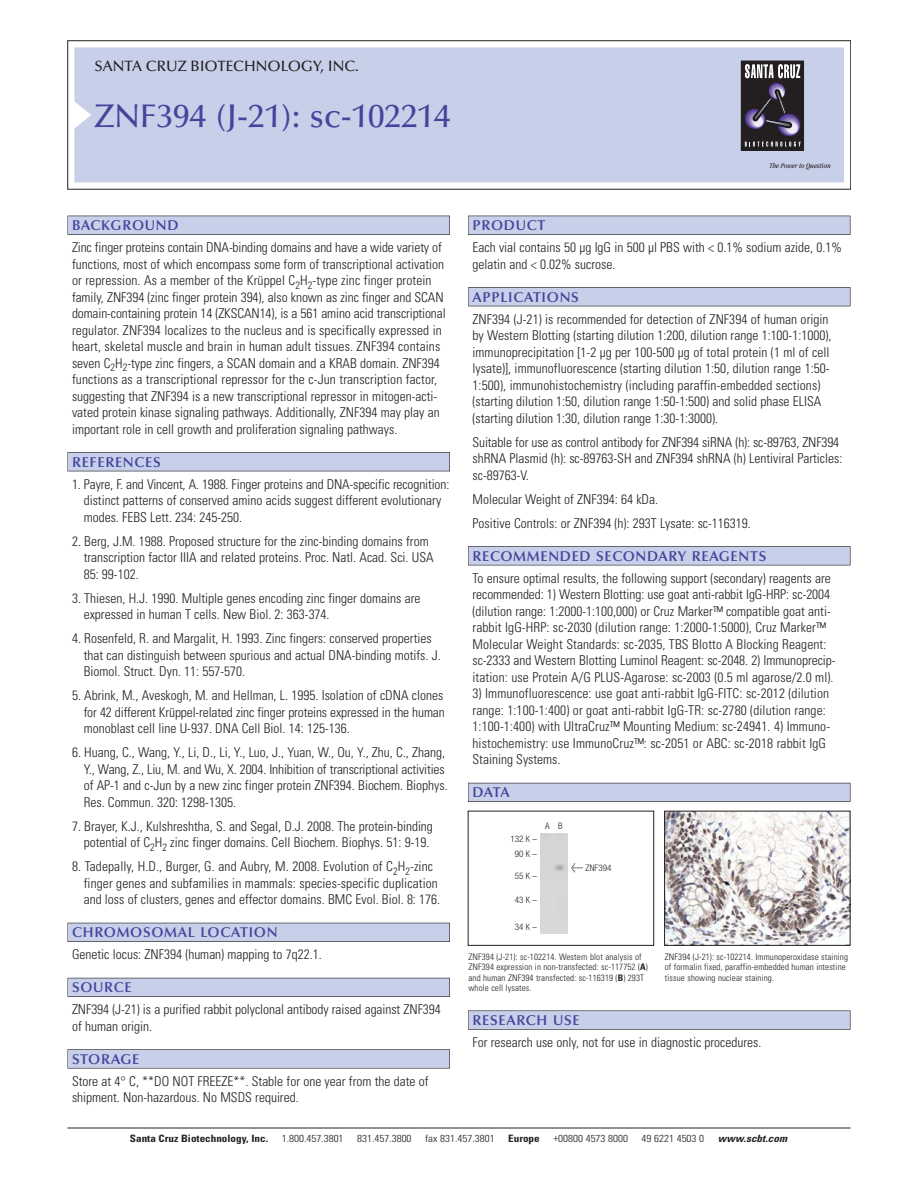
<style>
.page{position:relative;width:918px;height:1188px;background:#fff}
.page>*{position:absolute;margin:0;border:0;box-sizing:border-box;transform-origin:0 0}
.t1{font:500 33px "Optima";color:#41459c}
.t2{font:500 15px "Optima";color:#231f20}
.t3{font:600 14.25px "Optima";letter-spacing:.05em;color:#41459c}
.t4{font:300 condensed 13.5px/16.5px "Univers";color:#231f20}
.t5{font:300 condensed 10.2px "Univers";color:#231f20;scale:1.1 1}
.t6{font:700 condensed 10.2px "Univers";color:#231f20;scale:1.1 1}
.t7{font:italic 700 condensed 10.2px "Univers";color:#231f20;scale:1.1 1}
.t8{font:300 condensed 9px/10.5px "Univers";letter-spacing:.015em;color:#231f20}
.t9{font:300 condensed 9px/15px "Helvetica Neue";color:#231f20;text-align:center}
.t10{font:italic condensed 7.5px "Garamond";color:#231f20}
.s1{font-family:"Meta Plus";font-weight:400;font-stretch:normal;font-size:10.5px}
.s2{font-weight:700}
</style>
<div class="page">
<div style="left:74px;top:47px;width:770px;height:135px;background:#c7cfe9"></div>
<div style="left:741px;top:61px;width:62px;height:89px;background:#231f20"></div>
<div style="left:741px;top:61px;width:63px;height:90px;border:1px solid #231f20"></div>
<svg style="left:741px;top:64px;width:64px;height:83px"></svg>
<div style="left:68px;top:216px;width:382px;height:19px;background:#64636a"></div>
<div style="left:68px;top:216px;width:381px;height:18px;background:#c7cfe9"></div>
<div style="left:68px;top:452px;width:382px;height:19px;background:#64636a"></div>
<div style="left:68px;top:453px;width:381px;height:18px;background:#c7cfe9"></div>
<div style="left:68px;top:923px;width:382px;height:19px;background:#63636c"></div>
<div style="left:68px;top:923px;width:381px;height:18px;background:#c7cfe9"></div>
<div style="left:68px;top:978px;width:382px;height:19px;background:#63646e"></div>
<div style="left:68px;top:978px;width:381px;height:18px;background:#c7cfe9"></div>
<svg style="left:68px;top:1049px;width:382px;height:20px"></svg>
<div style="left:68px;top:1050px;width:381px;height:18px;background:#c7cfe9"></div>
<div style="left:468px;top:216px;width:382px;height:19px;background:#64636a"></div>
<div style="left:468px;top:216px;width:382px;height:18px;background:#c7cfe9"></div>
<div style="left:468px;top:287px;width:382px;height:19px;background:#64636a"></div>
<div style="left:468px;top:288px;width:382px;height:18px;background:#c7cfe9"></div>
<div style="left:468px;top:546px;width:382px;height:19px;background:#67666b"></div>
<div style="left:468px;top:547px;width:382px;height:18px;background:#c7cfe9"></div>
<div style="left:468px;top:783px;width:382px;height:19px;background:#63646e"></div>
<div style="left:468px;top:783px;width:382px;height:18px;background:#c7cfe9"></div>
<svg style="left:468px;top:1010px;width:382px;height:20px"></svg>
<div style="left:468px;top:1011px;width:382px;height:18px;background:#c7cfe9"></div>
<hr style="left:68px;top:1128px;width:782px;height:1px;background:#231f20">
<div style="left:468px;top:811px;width:186px;height:135px;border:1px solid #231f20"></div>
<img style="left:666px;top:813px;width:182px;height:131px">
<div style="left:664px;top:811px;width:186px;height:135px;border:1px solid #231f20"></div>
<p class="t2" style="left:94px;top:60px;width:266px">SANTA CRUZ BIOTECHNOLOGY, INC.</p>
<h1 class="t1" style="left:94px;top:102px;width:358px">ZNF394 (J-21): sc-102214</h1>
<p class="t10" style="left:769px;top:163px;width:63px">The Power to Question</p>
<p class="t3" style="left:72px;top:219px;width:108px">BACKGROUND</p>
<p class="t4" style="left:72px;top:240px;width:375px">Zinc finger proteins contain DNA-binding domains and have a wide variety of functions, most of which encompass some form of transcriptional activation or repression. As a member of the Krüppel C<sub>2</sub>H<sub>2</sub>-type zinc finger protein family, ZNF394 (zinc finger protein 394), also known as zinc finger and SCAN domain-containing protein 14 (ZKSCAN14), is a 561 amino acid transcriptional regulator. ZNF394 localizes to the nucleus and is specifically expressed in heart, skeletal muscle and brain in human adult tissues. ZNF394 contains seven C<sub>2</sub>H<sub>2</sub>-type zinc fingers, a SCAN domain and a KRAB domain. ZNF394 functions as a transcriptional repressor for the c-Jun transcription factor, suggesting that ZNF394 is a new transcriptional repressor in mitogen-acti&shy;vated protein kinase signaling pathways. Additionally, ZNF394 may play an important role in cell growth and proliferation signaling pathways.</p>
<p class="t3" style="left:72px;top:456px;width:90px">REFERENCES</p>
<p class="t4" style="left:84px;top:477px;width:367px;text-indent:-12px">1. Payre, F. and Vincent, A. 1988. Finger proteins and DNA-specific recognition: distinct patterns of conserved amino acids suggest different evolutionary modes. FEBS Lett. 234: 245-250.</p>
<p class="t4" style="left:84px;top:534px;width:351px;text-indent:-12px">2. Berg, J.M. 1988. Proposed structure for the zinc-binding domains from transcription factor IIIA and related proteins. Proc. Natl. Acad. Sci. USA<br>85: 99-102.</p>
<p class="t4" style="left:84px;top:591px;width:338px;text-indent:-12px">3. Thiesen, H.J. 1990. Multiple genes encoding zinc finger domains are expressed in human T cells. New Biol. 2: 363-374.</p>
<p class="t4" style="left:84px;top:631px;width:359px;text-indent:-12px">4. Rosenfeld, R. and Margalit, H. 1993. Zinc fingers: conserved properties that can distinguish between spurious and actual DNA-binding motifs. J.<br>Biomol. Struct. Dyn. 11: 557-570.</p>
<p class="t4" style="left:84px;top:688px;width:363px;text-align:justify;text-indent:-12px">5. Abrink, M., Aveskogh, M. and Hellman, L. 1995. Isolation of cDNA clones for 42 different Krüppel-related zinc finger proteins expressed in the human monoblast cell line U-937. DNA Cell Biol. 14: 125-136.</p>
<p class="t4" style="left:84px;top:745px;width:366px;text-indent:-12px">6. Huang, C., Wang, Y., Li, D., Li, Y., Luo, J., Yuan, W., Ou, Y., Zhu, C., Zhang, Y., Wang, Z., Liu, M. and Wu, X. 2004. Inhibition of transcriptional activities of AP-1 and c-Jun by a new zinc finger protein ZNF394. Biochem. Biophys.<br>Res. Commun. 320: 1298-1305.</p>
<p class="t4" style="left:72px;top:819px;width:362px;text-align:right">7. Brayer, K.J., Kulshreshtha, S. and Segal, D.J. 2008. The protein-binding potential of C<sub>2</sub>H<sub>2</sub> zinc finger domains. Cell Biochem. Biophys. 51: 9-19.</p>
<p class="t4" style="left:84px;top:859px;width:358px;text-indent:-12px">8. Tadepally, H.D., Burger, G. and Aubry, M. 2008. Evolution of C<sub>2</sub>H<sub>2</sub>-zinc finger genes and subfamilies in mammals: species-specific duplication and loss of clusters, genes and effector domains. BMC Evol. Biol. 8: 176.</p>
<p class="t3" style="left:72px;top:926px;width:207px">CHROMOSOMAL LOCATION</p>
<p class="t4" style="left:72px;top:948px;width:251px">Genetic locus: ZNF394 (human) mapping to 7q22.1.</p>
<p class="t3" style="left:72px;top:981px;width:61px">SOURCE</p>
<p class="t4" style="left:72px;top:1003px;width:370px">ZNF394 (J-21) is a purified rabbit polyclonal antibody raised against ZNF394 of human origin.</p>
<p class="t3" style="left:72px;top:1053px;width:69px">STORAGE</p>
<p class="t4" style="left:72px;top:1074px;width:358px">Store at 4° C, **DO NOT FREEZE**. Stable for one year from the date of shipment. Non-hazardous. No MSDS required.</p>
<p class="t3" style="left:473px;top:219px;width:74px">PRODUCT</p>
<p class="t4" style="left:473px;top:240px;width:371px">Each vial contains 50 µg IgG in 500 µl PBS with &lt; 0.1% sodium azide, 0.1% gelatin and &lt; 0.02% sucrose.</p>
<p class="t3" style="left:473px;top:291px;width:108px">APPLICATIONS</p>
<p class="t4" style="left:473px;top:312px;width:360px">ZNF394 (J-21) is recommended for detection of ZNF394 of human origin by Western Blotting (starting dilution 1:200, dilution range 1:100-1:1000), immunoprecipitation [1-2 µg per 100-500 µg of total protein (1 ml of cell lysate)], immunofluorescence (starting dilution 1:50, dilution range 1:50- 1:500), immunohistochemistry (including paraffin-embedded sections) (starting dilution 1:50, dilution range 1:50-1:500) and solid phase ELISA (starting dilution 1:30, dilution range 1:30-1:3000).</p>
<p class="t4" style="left:473px;top:435px;width:371px">Suitable for use as control antibody for ZNF394 siRNA (h): sc-89763, ZNF394 shRNA Plasmid (h): sc-89763-SH and ZNF394 shRNA (h) Lentiviral Particles: sc-89763-V.</p>
<p class="t4" style="left:473px;top:488px;width:280px;line-height:24px">Molecular Weight of ZNF394: 64 kDa.<br>Positive Controls: or ZNF394 (h): 293T Lysate: sc-116319.</p>
<p class="t3" style="left:473px;top:550px;width:295px">RECOMMENDED SECONDARY REAGENTS</p>
<p class="t4" style="left:473px;top:571px;width:364px">To ensure optimal results, the following support (secondary) reagents are recommended: 1) Western Blotting: use goat anti-rabbit IgG-HRP: sc-2004 (dilution range: 1:2000-1:100,000) or Cruz Marker™ compatible goat anti&shy;rabbit IgG-HRP: sc-2030 (dilution range: 1:2000-1:5000), Cruz Marker™ Molecular Weight Standards: sc-2035, TBS Blotto A Blocking Reagent: sc-2333 and Western Blotting Luminol Reagent: sc-2048. 2) Immunoprecip&shy;itation: use Protein A/G PLUS-Agarose: sc-2003 (0.5 ml agarose/2.0 ml).</p>
<p class="t4" style="left:473px;top:687px;width:359px">3) Immunofluorescence: use goat anti-rabbit IgG-FITC: sc-2012 (dilution range: 1:100-1:400) or goat anti-rabbit IgG-TR: sc-2780 (dilution range:<br>1:100-1:400) with UltraCruz™ Mounting Medium: sc-24941. 4) Immuno&shy;histochemistry: use ImmunoCruz™: sc-2051 or ABC: sc-2018 rabbit IgG Staining Systems.</p>
<p class="t3" style="left:473px;top:786px;width:39px">DATA</p>
<p class="t9" style="left:510px;top:832px;width:28px">132 K –<br>90 K –</p>
<p class="t9" style="left:515px;top:869px;width:24px">55 K –</p>
<p class="t9" style="left:515px;top:893px;width:24px">43 K –</p>
<p class="t9" style="left:515px;top:920px;width:24px">34 K –</p>
<p class="t9" style="left:545px;top:819px;width:19px">A B</p>
<p class="t9" style="left:571px;top:861px;width:42px"><span class="s1">&lt;</span> ZNF394</p>
<p class="t8" style="left:468px;top:952px;width:181px">ZNF394 (J-21): sc-102214. Western blot analysis of ZNF394 expression in non-transfected: sc-117752 (<span class="s2">A</span>) and human ZNF394 transfected: sc-116319 (<span class="s2">B</span>) 293T whole cell lysates.</p>
<p class="t8" style="left:665px;top:952px;width:185px">ZNF394 (J-21): sc-102214. Immunoperoxidase staining of formalin fixed, paraffin-embedded human intestine tissue showing nuclear staining.</p>
<p class="t3" style="left:473px;top:1014px;width:109px">RESEARCH USE</p>
<p class="t4" style="left:473px;top:1035px;width:290px">For research use only, not for use in diagnostic procedures.</p>
<p class="t6" style="left:130px;top:1135px;width:127px">Santa Cruz Biotechnology, Inc.</p>
<p class="t5" style="left:282px;top:1135px;width:58px">1.800.457.3801</p>
<p class="t5" style="left:357px;top:1135px;width:51px">831.457.3800</p>
<p class="t5" style="left:425px;top:1135px;width:65px">fax 831.457.3801</p>
<p class="t6" style="left:508px;top:1135px;width:30px">Europe</p>
<p class="t5" style="left:553px;top:1135px;width:69px">+00800 4573 8000</p>
<p class="t5" style="left:642px;top:1135px;width:58px">49 6221 4503 0</p>
<p class="t7" style="left:718px;top:1135px;width:67px">www.scbt.com</p>
</div>
